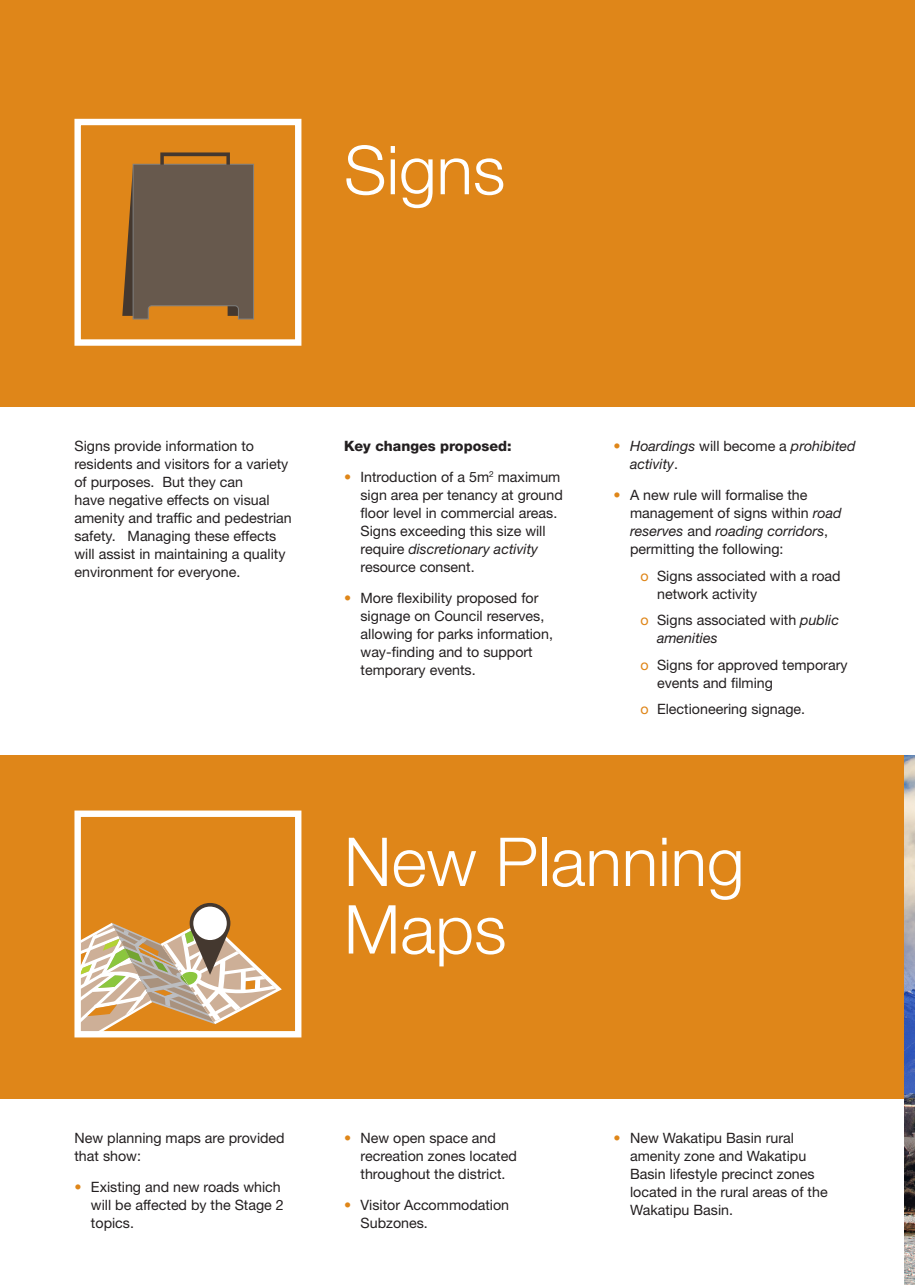
<style>
.page{position:relative;width:915px;height:1285px;background:#fff}
.page>*{position:absolute;margin:0;border:0;box-sizing:border-box;transform-origin:0 0}
.MAIN_body{font:300 67.5px/67.5px "Helvetica Neue LT Std";color:#fff}
.MAIN_body_tab{font:14.25px/18px "Helvetica Neue LT Std";color:#231f20}
.MAIN_body_tab-2{font:italic 14.25px/18px "Helvetica Neue LT Std";color:#231f20}
.MAIN_body_tab-3{font:800 14.25px "Helvetica Neue LT Std";color:#231f20}
.s1{color:#df8619}
.s2{font-style:italic}
.s3{font-style:normal;color:#df8619}
.s4{font-style:normal}
</style>
<div class="page">
<div style="left:0;top:755px;width:904px;height:343px;background:#df8619"></div>
<div style="left:0;top:0;width:914px;height:407px;background:#df8619"></div>
<img style="left:904px;top:755px;width:10px;height:529px">
<svg style="left:81px;top:903px;width:201px;height:127px"></svg>
<div style="left:193px;top:906px;width:34px;height:33px;background:#fff;border-radius:50%"></div>
<svg style="left:122px;top:152px;width:132px;height:167px;background:#775e45"></svg>
<div style="left:74px;top:119px;width:227px;height:226px;border:6px solid #fff"></div>
<div style="left:74px;top:810px;width:227px;height:227px;border:6px solid #fff"></div>
<p class="MAIN_body" style="left:344px;top:135px;width:163px">Signs</p>
<p class="MAIN_body_tab" style="left:74px;top:437px;width:219px">Signs provide information to residents and visitors for a variety of purposes. But they can<br>have negative effects on visual amenity and traffic and pedestrian safety. Managing these effects will assist in maintaining a quality environment for everyone.</p>
<p class="MAIN_body_tab-3" style="left:344px;top:437px;width:169px">Key changes proposed:</p>
<p class="MAIN_body_tab" style="left:360px;top:467px;width:204px;text-indent:-16px"><span class="s1">•</span> Introduction of a 5m<sup>2</sup> maximum sign area per tenancy at ground floor level in commercial areas.<br>Signs exceeding this size will require <span class="s2">discretionary activity </span>resource consent.</p>
<p class="MAIN_body_tab" style="left:360px;top:588px;width:194px;text-indent:-16px"><span class="s1">•</span> More flexibility proposed for signage on Council reserves, allowing for parks information, way-finding and to support temporary events.</p>
<p class="MAIN_body_tab-2" style="left:629px;top:437px;width:227px;text-indent:-16px"><span class="s3">•</span> Hoardings <span class="s4">will become a</span> prohibited activity<span class="s4">.</span></p>
<p class="MAIN_body_tab" style="left:629px;top:485px;width:213px;text-indent:-16px"><span class="s1">•</span> A new rule will formalise the management of signs within <span class="s2">road reserves</span> and <span class="s2">roading corridors</span>, permitting the following:</p>
<p class="MAIN_body_tab" style="left:656px;top:566px;width:185px;text-indent:-16px"><span class="s1">o</span> Signs associated with a road network activity</p>
<p class="MAIN_body_tab" style="left:656px;top:610px;width:183px;text-indent:-16px"><span class="s1">o</span> Signs associated with <span class="s2">public amenities</span></p>
<p class="MAIN_body_tab" style="left:656px;top:655px;width:192px;text-indent:-16px"><span class="s1">o</span> Signs for approved temporary events and filming</p>
<p class="MAIN_body_tab" style="left:640px;top:699px;width:166px"><span class="s1">o</span> Electioneering signage.</p>
<p class="MAIN_body" style="left:344px;top:826px;width:402px">New Planning<br>Maps</p>
<p class="MAIN_body_tab" style="left:74px;top:1128px;width:212px">New planning maps are provided that show:</p>
<p class="MAIN_body_tab" style="left:91px;top:1177px;width:194px;text-indent:-16px"><span class="s1">•</span> Existing and new roads which will be affected by the Stage 2 topics.</p>
<p class="MAIN_body_tab" style="left:360px;top:1128px;width:158px;text-indent:-16px"><span class="s1">•</span> New open space and recreation zones located throughout the district.</p>
<p class="MAIN_body_tab" style="left:360px;top:1195px;width:150px;text-indent:-16px"><span class="s1">•</span> Visitor Accommodation<br>Subzones.</p>
<p class="MAIN_body_tab" style="left:629px;top:1128px;width:199px;text-indent:-16px"><span class="s1">•</span> New Wakatipu Basin rural amenity zone and Wakatipu<br>Basin lifestyle precinct zones located in the rural areas of the<br>Wakatipu Basin.</p>
</div>
